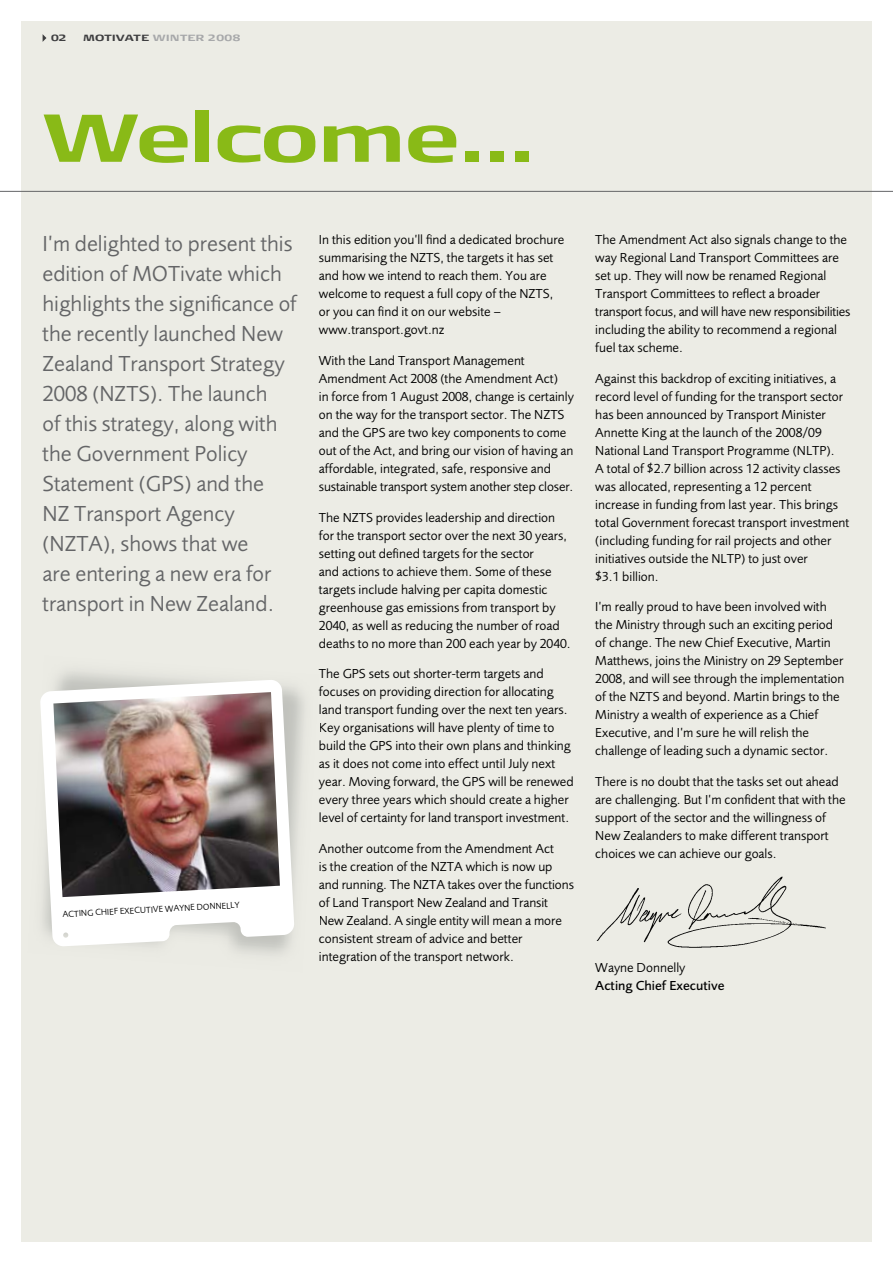
<style>
.page{position:relative;width:893px;height:1263px;background:#fff}
.page>*{position:absolute;margin:0;border:0;box-sizing:border-box;transform-origin:0 0}
.t1{font:700 67.5px "Signa Ext Column";color:#89ba17}
.t2{font:22.5px/30px "Foundry Sans";color:#646567}
.t3{font:13.5px/18px "Foundry Sans";color:#000}
.t4{font:500 13.5px "Foundry Sans";color:#000}
.t5{font:9px "Foundry Sans";color:#000}
.t6{font:700 9px "Signa Ext Column";letter-spacing:.05em;color:#a7a8aa}
.t7{font:700 9px "Signa Ext Column";color:#3e3e40}
.s1{color:#3e3e40}
</style>
<div class="page">
<div style="left:21px;top:21px;width:851px;height:1221px;background:#ecece5"></div>
<hr style="left:0;top:191px;width:893px;height:1px;background:#646567">
<img style="left:596px;top:876px;width:230px;height:72px">
<svg style="left:40px;top:680px;width:254px;height:266px;fill:#fff"></svg>
<img style="left:53px;top:692px;width:227px;height:205px">
<svg style="left:43px;top:34px;width:3px;height:8px"></svg>
<p class="t7" style="left:51px;top:33px;width:17px">02</p>
<p class="t6" style="left:83px;top:33px;width:159px"><span class="s1">MOTIVATE</span> WINTER 2008</p>
<h1 class="t1" style="left:43px;top:97px;width:494px">WELCOME...</h1>
<p class="t2" style="left:43px;top:228px;width:257px">I’m delighted to present this edition of MOTivate which highlights the significance of the recently launched New<br>Zealand Transport Strategy<br>2008 (NZTS). The launch<br>of this strategy, along with the Government Policy<br>Statement (GPS) and the<br>NZ Transport Agency (NZTA), shows that we<br>are entering a new era for transport in New Zealand.</p>
<p class="t3" style="left:319px;top:231px;width:247px">In this edition you’ll find a dedicated brochure summarising the NZTS, the targets it has set and how we intend to reach them. You are welcome to request a full copy of the NZTS, or you can find it on our website – www.transport.govt.nz</p>
<p class="t3" style="left:319px;top:351px;width:257px">With the Land Transport Management Amendment Act 2008 (the Amendment Act)<br>in force from 1 August 2008, change is certainly on the way for the transport sector. The NZTS and the GPS are two key components to come out of the Act, and bring our vision of having an affordable, integrated, safe, responsive and sustainable transport system another step closer.</p>
<p class="t3" style="left:319px;top:508px;width:253px">The NZTS provides leadership and direction for the transport sector over the next 30 years, setting out defined targets for the sector<br>and actions to achieve them. Some of these targets include halving per capita domestic greenhouse gas emissions from transport by 2040, as well as reducing the number of road deaths to no more than 200 each year by 2040.</p>
<p class="t3" style="left:319px;top:665px;width:256px">The GPS sets out shorter-term targets and focuses on providing direction for allocating land transport funding over the next ten years.<br>Key organisations will have plenty of time to build the GPS into their own plans and thinking as it does not come into effect until July next year. Moving forward, the GPS will be renewed every three years which should create a higher level of certainty for land transport investment.</p>
<p class="t3" style="left:319px;top:839px;width:257px">Another outcome from the Amendment Act<br>is the creation of the NZTA which is now up and running. The NZTA takes over the functions of Land Transport New Zealand and Transit New Zealand. A single entity will mean a more consistent stream of advice and better integration of the transport network.</p>
<p class="t5" style="left:62px;top:909px;width:6px;rotate:-3deg">acting</p>
<p class="t5" style="left:95px;top:907px;width:78px;rotate:-3deg">chief exec uti ve wayne</p>
<p class="t5" style="left:197px;top:902px;width:6px;rotate:-3deg">donnelly</p>
<p class="t3" style="left:595px;top:230px;width:257px">The Amendment Act also signals change to the way Regional Land Transport Committees are set up. They will now be renamed Regional Transport Committees to reflect a broader transport focus, and will have new responsibilities including the ability to recommend a regional fuel tax scheme.</p>
<p class="t3" style="left:595px;top:369px;width:256px">Against this backdrop of exciting initiatives, a record level of funding for the transport sector has been announced by Transport Minister Annette King at the launch of the 2008/09<br>National Land Transport Programme (NLTP).<br>A total of $2.7 billion across 12 activity classes was allocated, representing a 12 percent increase in funding from last year. This brings total Government forecast transport investment (including funding for rail projects and other initiatives outside the NLTP) to just over<br>$3.1 billion.</p>
<p class="t3" style="left:595px;top:598px;width:251px">I’m really proud to have been involved with the Ministry through such an exciting period of change. The new Chief Executive, Martin Matthews, joins the Ministry on 29 September 2008, and will see through the implementation of the NZTS and beyond. Martin brings to the Ministry a wealth of experience as a Chief Executive, and I’m sure he will relish the challenge of leading such a dynamic sector.</p>
<p class="t3" style="left:595px;top:772px;width:252px">There is no doubt that the tasks set out ahead are challenging. But I’m confident that with the support of the sector and the willingness of New Zealanders to make different transport choices we can achieve our goals.</p>
<p class="t3" style="left:595px;top:958px;width:92px">Wayne Donnelly</p>
<p class="t4" style="left:595px;top:977px;width:131px">Acting Chief Executive</p>
</div>
